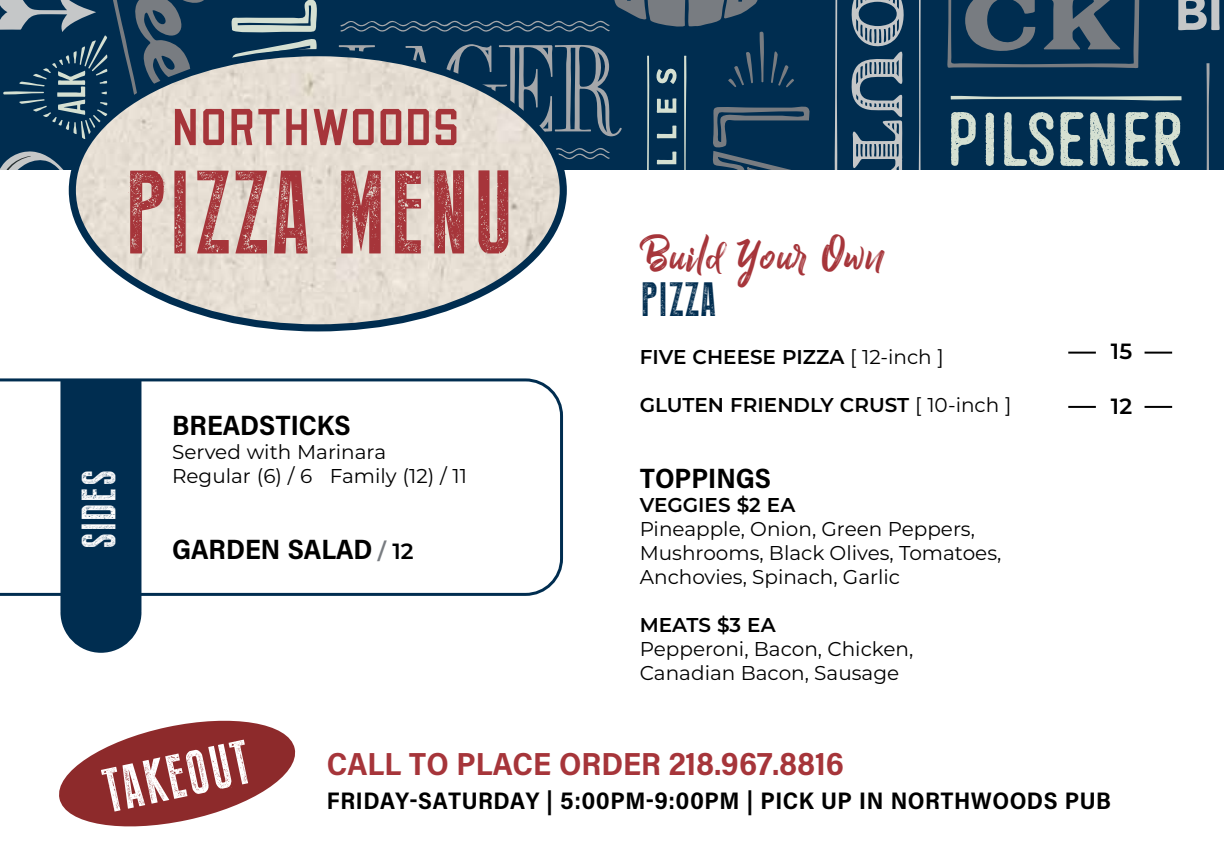
<style>
.page{position:relative;width:1224px;height:864px;background:#fff}
.page>*{position:absolute;margin:0;border:0;box-sizing:border-box;transform-origin:0 0}
.t1{font:118px "Press Style";letter-spacing:.04em;color:#a6353a}
.t2{font:68px "Draught Sansserif";letter-spacing:.04em;color:#a6353a}
.t3{font:62px "Press Style";color:#fff}
.t4{font:48px "Billy Ohio";letter-spacing:.04em;color:#a6353a}
.t5{font:48px "Press Style";letter-spacing:.04em;color:#fff}
.t6{font:48px "Press Style";letter-spacing:.04em;color:#002d50}
.t7{font:700 32px "Acumin Pro Semi Cond";color:#a6353a}
.t8{font:700 28px "Acumin Pro Semi Cond";color:#000}
.t9{font:700 24px "Acumin Pro Semi Cond";letter-spacing:.02em;color:#000}
.t10{font:600 22px "Montserrat";color:#000}
.t11{font:20px/24px "Montserrat";color:#000}
.t12{font:600 20px "Montserrat";color:#000}
.s1{font-family:"Montserrat";font-weight:600;font-size:22px;color:#787c81}
.s2{font-family:"Montserrat";font-weight:600;font-size:22px}
.s3{font-weight:400}
</style>
<div class="page">
<div style="left:0;top:0;width:1224px;height:170px;background:#002d50"></div>
<svg style="left:232px;top:0;width:85px;height:53px"></svg>
<svg style="left:951px;top:96px;width:231px;height:5px"></svg>
<svg style="left:951px;top:112px;width:25px;height:54px"></svg>
<svg style="left:986px;top:113px;width:8px;height:53px"></svg>
<svg style="left:1004px;top:112px;width:50px;height:54px"></svg>
<svg style="left:1090px;top:112px;width:25px;height:54px"></svg>
<svg style="left:1126px;top:112px;width:23px;height:54px"></svg>
<svg style="left:1060px;top:112px;width:23px;height:54px"></svg>
<svg style="left:1155px;top:112px;width:25px;height:54px"></svg>
<svg style="left:947px;top:0;width:192px;height:68px"></svg>
<svg style="left:1178px;top:0;width:42px;height:31px"></svg>
<svg style="left:339px;top:0;width:471px;height:170px"></svg>
<svg style="left:851px;top:0;width:53px;height:170px"></svg>
<svg style="left:835px;top:0;width:3px;height:170px"></svg>
<svg style="left:919px;top:0;width:2px;height:170px"></svg>
<svg style="left:0;top:0;width:204px;height:170px"></svg>
<svg style="left:1206px;top:63px;width:4px;height:107px"></svg>
<img style="left:72px;top:53px;width:491px;height:275px">
<svg style="left:59px;top:720px;width:237px;height:107px"></svg>
<svg style="left:0;top:378px;width:563px;height:218px"></svg>
<div style="left:60px;top:380px;width:81px;height:273px;background:#002d50"></div>
<hr style="left:1145px;top:352px;width:27px;height:2px;background:#000">
<hr style="left:1068px;top:352px;width:28px;height:2px;background:#000">
<hr style="left:1145px;top:406px;width:27px;height:2px;background:#000">
<hr style="left:1068px;top:406px;width:28px;height:2px;background:#000">
<h2 class="t2" style="left:175px;top:91px;width:287px">Northwoods</h2>
<h1 class="t1" style="left:123px;top:149px;width:392px">PIZZA MENU</h1>
<h3 class="t5" style="left:73px;top:549px;width:80px;rotate:-90deg">SIDES</h3>
<h3 class="t8" style="left:172px;top:406px;width:180px">BREADSTICKS</h3>
<p class="t11" style="left:172px;top:439px;width:296px">Served with Marinara<br>Regular (6) / 6 Family (12) / 11</p>
<h3 class="t8" style="left:172px;top:530px;width:243px">GARDEN SALAD <span class="s1">/</span> <span class="s2">12</span></h3>
<h3 class="t4" style="left:640px;top:226px;width:245px">Build Your Own</h3>
<h3 class="t6" style="left:640px;top:274px;width:78px">PIZZA</h3>
<p class="t12" style="left:640px;top:343px;width:306px">FIVE CHEESE PIZZA <span class="s3">[ 12-inch ]</span></p>
<p class="t12" style="left:640px;top:391px;width:373px">GLUTEN FRIENDLY CRUST <span class="s3">[ 10-inch ]</span></p>
<h3 class="t8" style="left:640px;top:459px;width:133px">TOPPINGS</h3>
<p class="t12" style="left:640px;top:491px;width:157px">VEGGIES $2 EA</p>
<p class="t11" style="left:640px;top:516px;width:363px">Pineapple, Onion, Green Peppers,<br>Mushrooms, Black Olives, Tomatoes,<br>Anchovies, Spinach, Garlic</p>
<p class="t12" style="left:640px;top:611px;width:137px">MEATS $3 EA</p>
<p class="t11" style="left:640px;top:636px;width:275px">Pepperoni, Bacon, Chicken,<br>Canadian Bacon, Sausage</p>
<p class="t10" style="left:1111px;top:336px;width:23px">15</p>
<p class="t10" style="left:1111px;top:390px;width:23px">12</p>
<h3 class="t3" style="left:98px;top:759px;width:147px;rotate:-12deg">TAKEOUT</h3>
<h3 class="t7" style="left:327px;top:741px;width:518px">CALL TO PLACE ORDER 218.967.8816</h3>
<p class="t9" style="left:327px;top:784px;width:786px">FRIDAY-SATURDAY | 5:00PM-9:00PM | PICK UP IN NORTHWOODS PUB</p>
</div>
